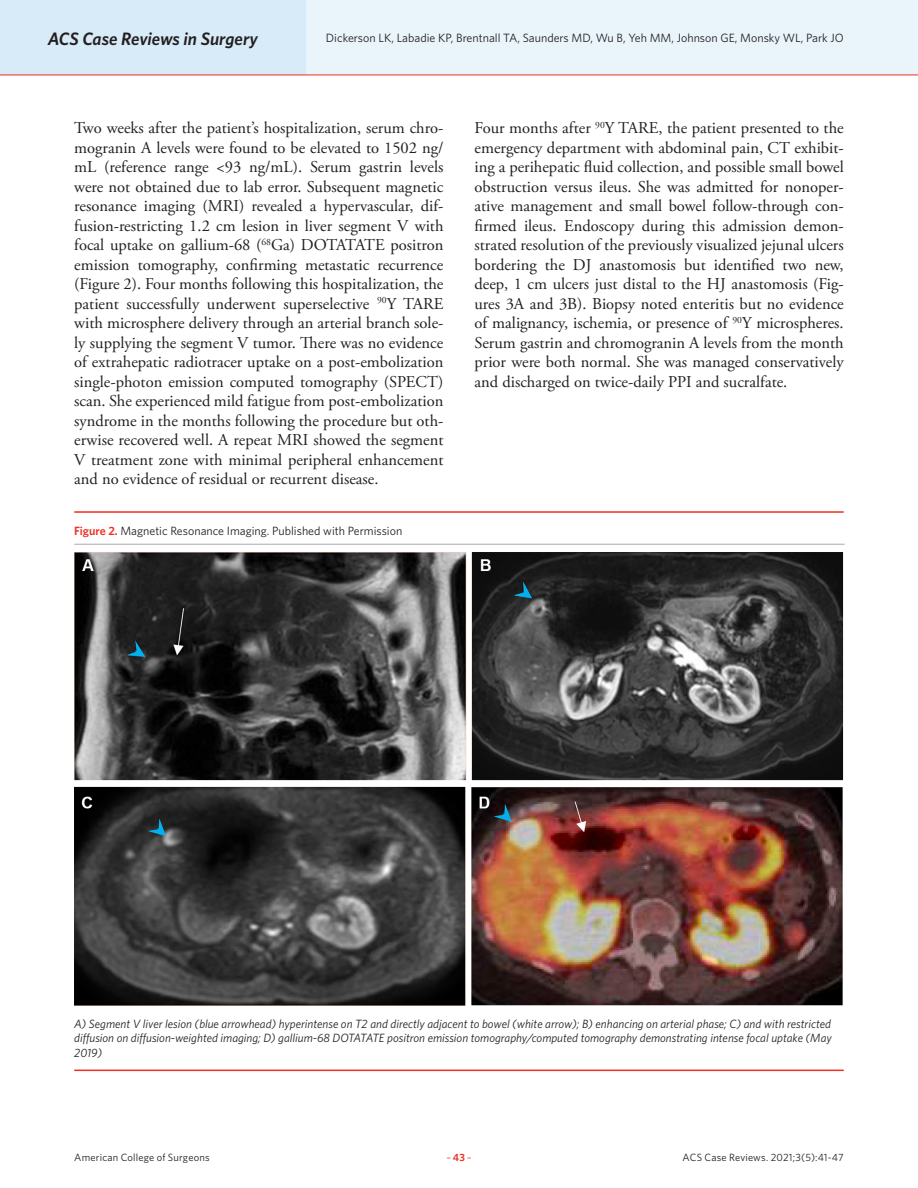
<style>
.page{position:relative;width:918px;height:1188px;background:#fff}
.page>*{position:absolute;margin:0;border:0;box-sizing:border-box;transform-origin:0 0}
.t1{font:italic 600 18px "Whitney";letter-spacing:-.005em;color:#231f20}
.Article_Body_no_inde{font:16.5px/19.5px "Adobe Garamond Pro";color:#231f20;text-align:justify}
.Authors_Body{font:italic 12px/14.4px "Whitney";color:#231f20;text-align:justify}
.Caption_New{font:12px "Whitney";color:#231f20}
.t2{font:10.5px "Whitney";letter-spacing:.015em;color:#231f20}
.t3{font:10.5px "Whitney";color:#ee2e22}
.s1{font-weight:600;color:#ee2e22}
.s2{font-weight:600}
</style>
<div class="page">
<div style="left:0;top:0;width:918px;height:75px;background:#eaf5fb"></div>
<div style="left:0;top:0;width:306px;height:75px;background:#d7ebf8"></div>
<hr style="left:0;top:75px;width:918px;height:1px;background:#ee2e22">
<hr style="left:74px;top:544px;width:771px;height:1px;background:#a9a8aa">
<img style="left:74px;top:553px;width:769px;height:452px">
<hr style="left:74px;top:511px;width:770px;height:2px;background:#ee2e22">
<hr style="left:74px;top:1070px;width:770px;height:1px;background:#ee2e22">
<p class="t1" style="left:48px;top:26px;width:212px">ACS Case Reviews in Surgery</p>
<p class="Caption_New" style="left:326px;top:30px;width:519px">Dickerson LK, Labadie KP, Brentnall TA, Saunders MD, Wu B, Yeh MM, Johnson GE, Monsky WL, Park JO</p>
<p class="Article_Body_no_inde" style="left:74px;top:119px;width:371px">Two weeks after the patient’s hospitalization, serum chro&shy;mogranin A levels were found to be elevated to 1502 ng/ mL (reference range &lt;93 ng/mL). Serum gastrin levels were not obtained due to lab error. Subsequent magnetic resonance imaging (MRI) revealed a hypervascular, dif&shy;fusion-restricting 1.2 cm lesion in liver segment V with focal uptake on gallium-68 (<sup>68</sup>Ga) DOTATATE positron emission tomography, confirming metastatic recurrence (Figure 2). Four months following this hospitalization, the patient successfully underwent superselective <sup>90</sup>Y TARE with microsphere delivery through an arterial branch sole&shy;ly supplying the segment V tumor. There was no evidence of extrahepatic radiotracer uptake on a post-embolization single-photon emission computed tomography (SPECT) scan. She experienced mild fatigue from post-embolization syndrome in the months following the procedure but oth&shy;erwise recovered well. A repeat MRI showed the segment V treatment zone with minimal peripheral enhancement and no evidence of residual or recurrent disease.</p>
<p class="Article_Body_no_inde" style="left:475px;top:119px;width:371px">Four months after <sup>90</sup>Y TARE, the patient presented to the emergency department with abdominal pain, CT exhibit&shy;ing a perihepatic fluid collection, and possible small bowel obstruction versus ileus. She was admitted for nonoper&shy;ative management and small bowel follow-through con&shy;firmed ileus. Endoscopy during this admission demon&shy;strated resolution of the previously visualized jejunal ulcers bordering the DJ anastomosis but identified two new, deep, 1 cm ulcers just distal to the HJ anastomosis (Fig&shy;ures 3A and 3B). Biopsy noted enteritis but no evidence of malignancy, ischemia, or presence of <sup>90</sup>Y microspheres.<br>Serum gastrin and chromogranin A levels from the month prior were both normal. She was managed conservatively and discharged on twice-daily PPI and sucralfate.</p>
<p class="Caption_New" style="left:74px;top:523px;width:330px"><span class="s1">Figure 2.</span> Magnetic Resonance Imaging. Published with Permission</p>
<p class="Authors_Body" style="left:74px;top:1016px;width:759px">A) Segment V liver lesion (blue arrowhead) hyperintense on T2 and directly adjacent to bowel (white arrow); B) enhancing on arterial phase; C) and with restricted diffusion on diffusion-weighted imaging; D) gallium-68 DOTATATE positron emission tomography/computed tomography demonstrating intense focal uptake (May 2019)</p>
<p class="t2" style="left:74px;top:1150px;width:137px">American College of Surgeons</p>
<p class="t3" style="left:446px;top:1150px;width:27px">–<span class="s2">43</span>–</p>
<p class="t2" style="left:683px;top:1150px;width:163px">ACS Case Reviews. 2021;3(5):41-47</p>
</div>
